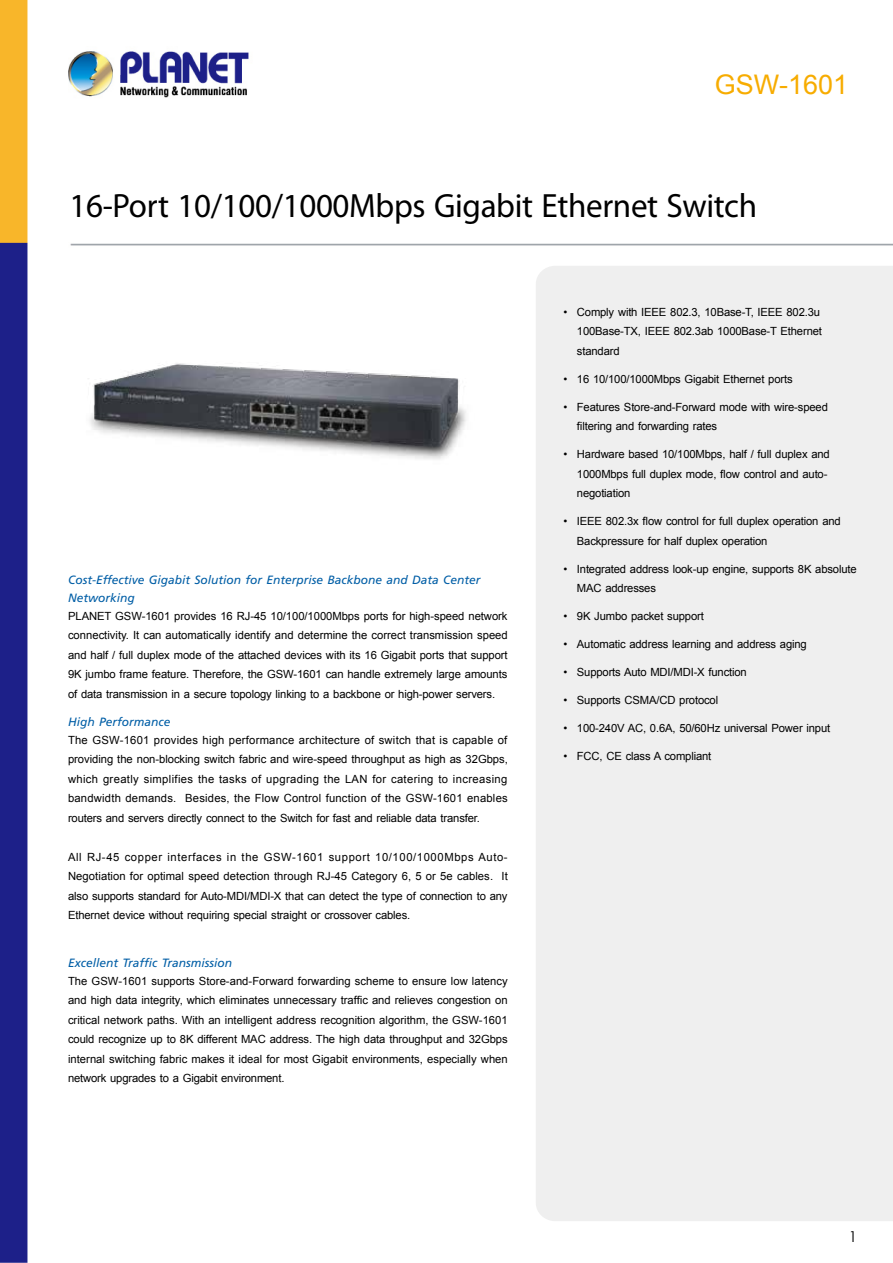
<style>
.page{position:relative;width:893px;height:1263px;background:#fff}
.page>*{position:absolute;margin:0;border:0;box-sizing:border-box;transform-origin:0 0}
.t1{font:33.75px "Myriad Pro";letter-spacing:-.01em;color:#000}
.t2{font:27px "Arial";color:#f7ac00}
.t3{font:15px "Century Gothic";color:#000}
.t4{font:italic 12px/18px "Frutiger";color:#005ea6}
.t5{font:11.25px/19.5px "Arial";letter-spacing:-.015em;color:#000}
</style>
<div class="page">
<img style="left:0;top:0;width:893px;height:1263px">
<div style="left:536px;top:266px;width:357px;height:955px;background:#efefef"></div>
<img style="left:78px;top:274px;width:407px;height:271px">
<h2 class="t2" style="left:715px;top:67px;width:135px">GSW-1601</h2>
<h1 class="t1" style="left:69px;top:185px;width:689px">16-Port 10/100/1000Mbps Gigabit Ethernet Switch</h1>
<p class="t4" style="left:68px;top:571px;width:414px">Cost-Effective Gigabit Solution for Enterprise Backbone and Data Center<br>Networking</p>
<p class="t5" style="left:68px;top:606px;width:441px;text-align:justify">PLANET GSW-1601 provides 16 RJ-45 10/100/1000Mbps ports for high-speed network connectivity. It can automatically identify and determine the correct transmission speed and half / full duplex mode of the attached devices with its 16 Gigabit ports that support 9K jumbo frame feature. Therefore, the GSW-1601 can handle extremely large amounts of data transmission in a secure topology linking to a backbone or high-power servers.</p>
<p class="t4" style="left:68px;top:713px;width:104px">High Performance</p>
<p class="t5" style="left:68px;top:730px;width:441px;text-align:justify">The GSW-1601 provides high performance architecture of switch that is capable of providing the non-blocking switch fabric and wire-speed throughput as high as 32Gbps, which greatly simplifies the tasks of upgrading the LAN for catering to increasing bandwidth demands. Besides, the Flow Control function of the GSW-1601 enables routers and servers directly connect to the Switch for fast and reliable data transfer.</p>
<p class="t5" style="left:68px;top:847px;width:441px;text-align:justify">All RJ-45 copper interfaces in the GSW-1601 support 10/100/1000Mbps Auto-Negotiation for optimal speed detection through RJ-45 Category 6, 5 or 5e cables. It also supports standard for Auto-MDI/MDI-X that can detect the type of connection to any Ethernet device without requiring special straight or crossover cables.</p>
<p class="t4" style="left:68px;top:954px;width:166px">Excellent Traffic Transmission</p>
<p class="t5" style="left:68px;top:971px;width:441px;text-align:justify">The GSW-1601 supports Store-and-Forward forwarding scheme to ensure low latency and high data integrity, which eliminates unnecessary traffic and relieves congestion on critical network paths. With an intelligent address recognition algorithm, the GSW-1601 could recognize up to 8K different MAC address. The high data throughput and 32Gbps internal switching fabric makes it ideal for most Gigabit environments, especially when network upgrades to a Gigabit environment.</p>
<p class="t5" style="left:577px;top:302px;width:247px;text-indent:-14px">• Comply with IEEE 802.3, 10Base-T, IEEE 802.3u<br>100Base-TX, IEEE 802.3ab 1000Base-T Ethernet standard</p>
<p class="t5" style="left:563px;top:369px;width:231px">• 16 10/100/1000Mbps Gigabit Ethernet ports</p>
<p class="t5" style="left:577px;top:397px;width:252px;text-indent:-14px">• Features Store-and-Forward mode with wire-speed filtering and forwarding rates</p>
<p class="t5" style="left:577px;top:445px;width:254px;text-indent:-14px">• Hardware based 10/100Mbps, half / full duplex and<br>1000Mbps full duplex mode, flow control and auto&shy;negotiation</p>
<p class="t5" style="left:577px;top:512px;width:265px;text-indent:-14px">• IEEE 802.3x flow control for full duplex operation and<br>Backpressure for half duplex operation</p>
<p class="t5" style="left:577px;top:559px;width:281px;text-indent:-14px">• Integrated address look-up engine, supports 8K absolute<br>MAC addresses</p>
<p class="t5" style="left:563px;top:607px;width:142px">• 9K Jumbo packet support</p>
<p class="t5" style="left:563px;top:635px;width:245px">• Automatic address learning and address aging</p>
<p class="t5" style="left:563px;top:663px;width:185px">• Supports Auto MDI/MDI-X function</p>
<p class="t5" style="left:563px;top:691px;width:156px">• Supports CSMA/CD protocol</p>
<p class="t5" style="left:563px;top:719px;width:268px">• 100-240V AC, 0.6A, 50/60Hz universal Power input</p>
<p class="t5" style="left:563px;top:747px;width:149px">• FCC, CE class A compliant</p>
<h3 class="t3" style="left:849px;top:1227px;width:10px">1</h3>
</div>
